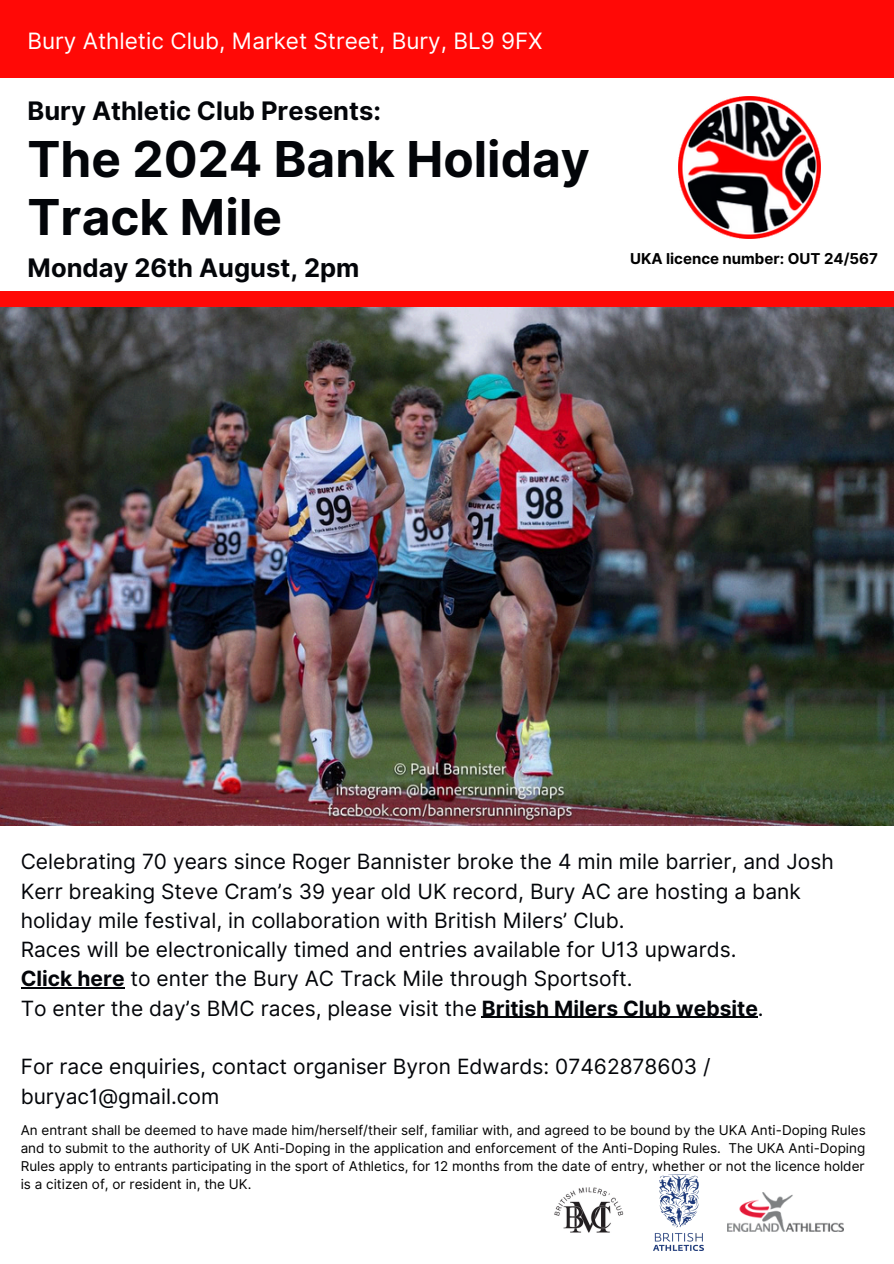
<style>
.page{position:relative;width:894px;height:1264px;background:#fff}
.page>*{position:absolute;margin:0;border:0;box-sizing:border-box;transform-origin:0 0}
.t1{font:700 49.5px/57.3px "Inter";color:#030509}
.t2{font:700 25.5px "Inter";color:#030509}
.t3{font:22.5px "Inter";color:#fff}
.t4{font:21px/29.2px "Inter";color:#030509}
.t5{font:700 15px "Inter";color:#000}
.t6{font:13.5px/18px "Inter";color:#000;text-align:justify}
.s1{font-weight:700}
</style>
<div class="page">
<img style="left:678px;top:96px;width:141px;height:142px">
<div style="left:0;top:0;width:893px;height:78px;background:#ff0906"></div>
<div style="left:0;top:291px;width:893px;height:16px;background:#ff0906"></div>
<img style="left:554px;top:1187px;width:70px;height:46px">
<img style="left:653px;top:1174px;width:50px;height:76px">
<img style="left:727px;top:1192px;width:116px;height:39px">
<img style="left:0;top:307px;width:893px;height:518px">
<hr style="left:21px;top:987px;width:103px;height:1px;background:#030509">
<hr style="left:481px;top:1016px;width:276px;height:2px;background:#030509">
<h3 class="t3" style="left:28px;top:28px;width:516px">Bury Athletic Club, Market Street, Bury, BL9 9FX</h3>
<p class="t2" style="left:28px;top:95px;width:355px">Bury Athletic Club Presents:</p>
<h4 class="t1" style="left:28px;top:131px;width:563px">The 2024 Bank Holiday<br>Track Mile</h4>
<h3 class="t2" style="left:28px;top:252px;width:333px">Monday 26th August, 2pm</h3>
<p class="t5" style="left:630px;top:250px;width:249px">UKA licence number: OUT 24/567</p>
<p class="t4" style="left:21px;top:847px;width:814px">Celebrating 70 years since Roger Bannister broke the 4 min mile barrier, and Josh Kerr breaking Steve Cram’s 39 year old UK record, Bury AC are hosting a bank holiday mile festival, in collaboration with British Milers’ Club.<br>Races will be electronically timed and entries available for U13 upwards.<br><span class="s1">Click here</span> to enter the Bury AC Track Mile through Sportsoft.<br>To enter the day’s BMC races, please visit the <span class="s1">British Milers Club website</span>.</p>
<p class="t4" style="left:21px;top:1052px;width:691px">For race enquiries, contact organiser Byron Edwards: 07462878603 / buryac1@gmail.com</p>
<p class="t6" style="left:21px;top:1121px;width:846px">An entrant shall be deemed to have made him/herself/their self, familiar with, and agreed to be bound by the UKA Anti-Doping Rules and to submit to the authority of UK Anti-Doping in the application and enforcement of the Anti-Doping Rules. The UKA Anti-Doping Rules apply to entrants participating in the sport of Athletics, for 12 months from the date of entry, whether or not the licence holder is a citizen of, or resident in, the UK.</p>
</div>
